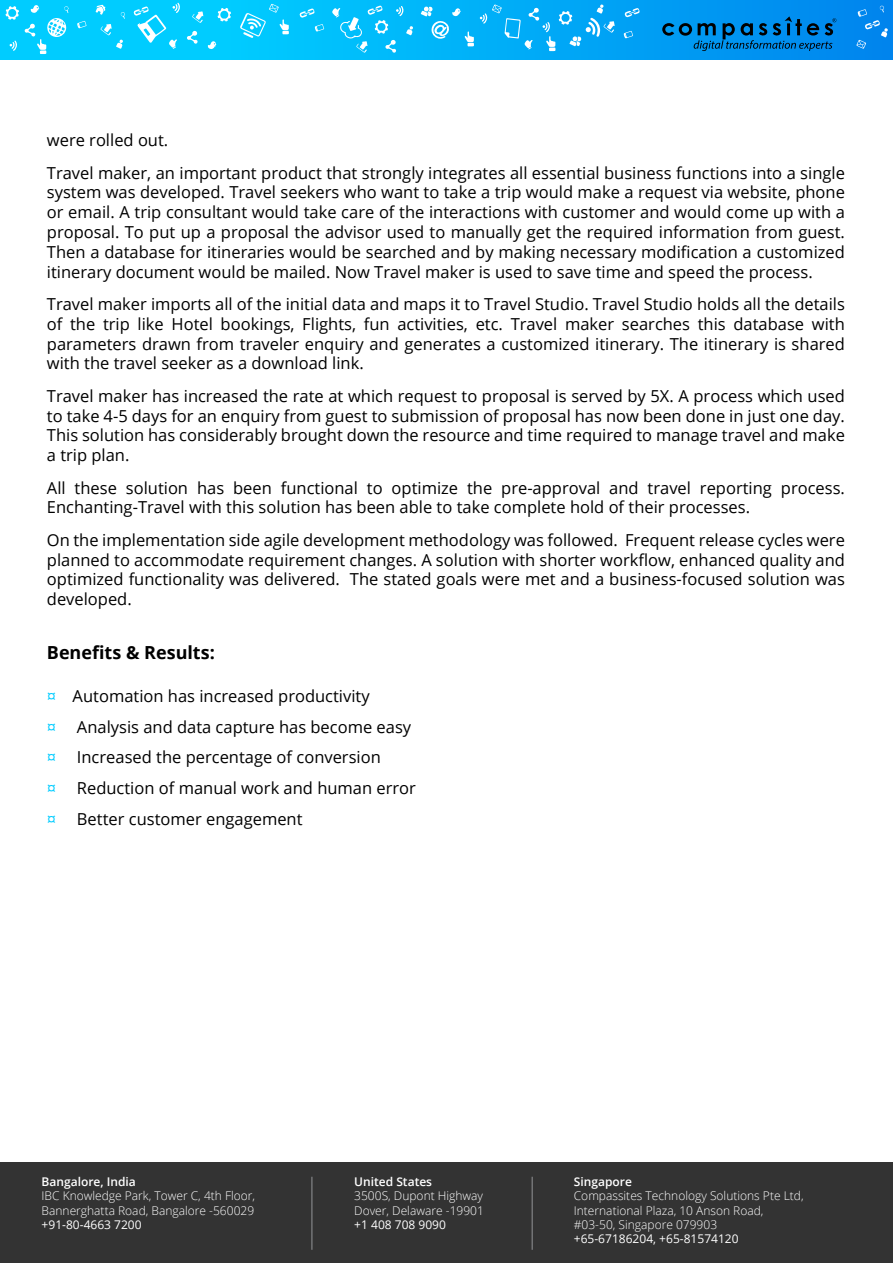
<style>
.page{position:relative;width:893px;height:1263px;background:#fff}
.page>*{position:absolute;margin:0;border:0;box-sizing:border-box;transform-origin:0 0}
.t1{font:700 18px "Open Sans";color:#000}
.t2{font:16.5px/19.8px "Open Sans";color:#000;text-align:justify}
.t3{font:300 12px/14.4px "Open Sans";color:#fff}
.t4{font:12px "Open Sans";color:#fff}
.t5{font:600 12px "Open Sans";color:#fff}
.s1{color:#0cf}
</style>
<div class="page">
<div style="left:0;top:1163px;width:893px;height:100px;background:#333"></div>
<hr style="left:312px;top:1177px;width:1px;height:73px;background:#929497">
<hr style="left:532px;top:1177px;width:1px;height:73px;background:#929497">
<div style="left:0;top:0;width:893px;height:59px;background:linear-gradient(to right,#00daff,#08e)"></div>
<svg style="left:856px;top:5px;width:32px;height:44px"></svg>
<svg style="left:624px;top:31px;width:9px;height:7px"></svg>
<svg style="left:625px;top:8px;width:15px;height:9px"></svg>
<svg style="left:315px;top:24px;width:9px;height:8px"></svg>
<svg style="left:421px;top:7px;width:53px;height:39px"></svg>
<svg style="left:480px;top:4px;width:135px;height:47px"></svg>
<svg style="left:332px;top:6px;width:81px;height:47px"></svg>
<svg style="left:6px;top:6px;width:13px;height:14px"></svg>
<svg style="left:25px;top:5px;width:44px;height:49px"></svg>
<svg style="left:192px;top:11px;width:11px;height:12px"></svg>
<svg style="left:10px;top:41px;width:7px;height:10px"></svg>
<svg style="left:299px;top:8px;width:16px;height:10px"></svg>
<svg style="left:187px;top:31px;width:11px;height:13px"></svg>
<svg style="left:218px;top:8px;width:13px;height:14px"></svg>
<svg style="left:208px;top:41px;width:9px;height:9px"></svg>
<svg style="left:77px;top:21px;width:10px;height:7px"></svg>
<svg style="left:96px;top:5px;width:29px;height:44px"></svg>
<svg style="left:134px;top:3px;width:46px;height:46px"></svg>
<svg style="left:240px;top:4px;width:49px;height:34px"></svg>
<svg style="left:662px;top:16px;width:174px;height:35px"></svg>
<p class="t2" style="left:47px;top:123px;width:799px;line-height:32.4px">were rolled out.<br>Travel maker, an important product that strongly integrates all essential business functions into a single</p>
<p class="t2" style="left:47px;top:182px;width:800px">system was developed. Travel seekers who want to take a trip would make a request via website, phone or email. A trip consultant would take care of the interactions with customer and would come up with a proposal. To put up a proposal the advisor used to manually get the required information from guest.<br>Then a database for itineraries would be searched and by making necessary modification a customized itinerary document would be mailed. Now Travel maker is used to save time and speed the process.</p>
<p class="t2" style="left:47px;top:294px;width:799px">Travel maker imports all of the initial data and maps it to Travel Studio. Travel Studio holds all the details of the trip like Hotel bookings, Flights, fun activities, etc. Travel maker searches this database with parameters drawn from traveler enquiry and generates a customized itinerary. The itinerary is shared with the travel seeker as a download link.</p>
<p class="t2" style="left:47px;top:385px;width:799px">Travel maker has increased the rate at which request to proposal is served by 5X. A process which used to take 4-5 days for an enquiry from guest to submission of proposal has now been done in just one day.<br>This solution has considerably brought down the resource and time required to manage travel and make a trip plan.</p>
<p class="t2" style="left:47px;top:477px;width:799px">All these solution has been functional to optimize the pre-approval and travel reporting process.<br>Enchanting-Travel with this solution has been able to take complete hold of their processes.</p>
<p class="t2" style="left:47px;top:529px;width:800px">On the implementation side agile development methodology was followed. Frequent release cycles were planned to accommodate requirement changes. A solution with shorter workflow, enhanced quality and optimized functionality was delivered. The stated goals were met and a business-focused solution was developed.</p>
<p class="t1" style="left:47px;top:640px;width:169px">Benefits &amp; Results:</p>
<p class="t2" style="left:47px;top:680px;width:371px;line-height:30.6px;text-align:left"><span class="s1">¤</span> Automation has increased productivity<br><span class="s1">¤</span> Analysis and data capture has become easy <span class="s1">¤</span> Increased the percentage of conversion<br><span class="s1">¤</span> Reduction of manual work and human error <span class="s1">¤</span> Better customer engagement</p>
<p class="t5" style="left:42px;top:1173px;width:96px">Bangalore, India</p>
<p class="t3" style="left:42px;top:1188px;width:215px">IBC Knowledge Park, Tower C, 4th Floor,<br>Bannerghatta Road, Bangalore -560029</p>
<p class="t4" style="left:42px;top:1216px;width:102px">+91-80-4663 7200</p>
<p class="t5" style="left:354px;top:1173px;width:79px">United States</p>
<p class="t3" style="left:354px;top:1188px;width:131px">3500S, Dupont Highway<br>Dover, Delaware -19901</p>
<p class="t4" style="left:354px;top:1216px;width:93px">+1 408 708 9090</p>
<p class="t5" style="left:574px;top:1173px;width:60px">Singapore</p>
<p class="t3" style="left:574px;top:1188px;width:231px">Compassites Technology Solutions Pte Ltd,<br>International Plaza, 10 Anson Road, #03-50, Singapore 079903</p>
<p class="t4" style="left:574px;top:1231px;width:166px">+65-67186204, +65-81574120</p>
</div>
